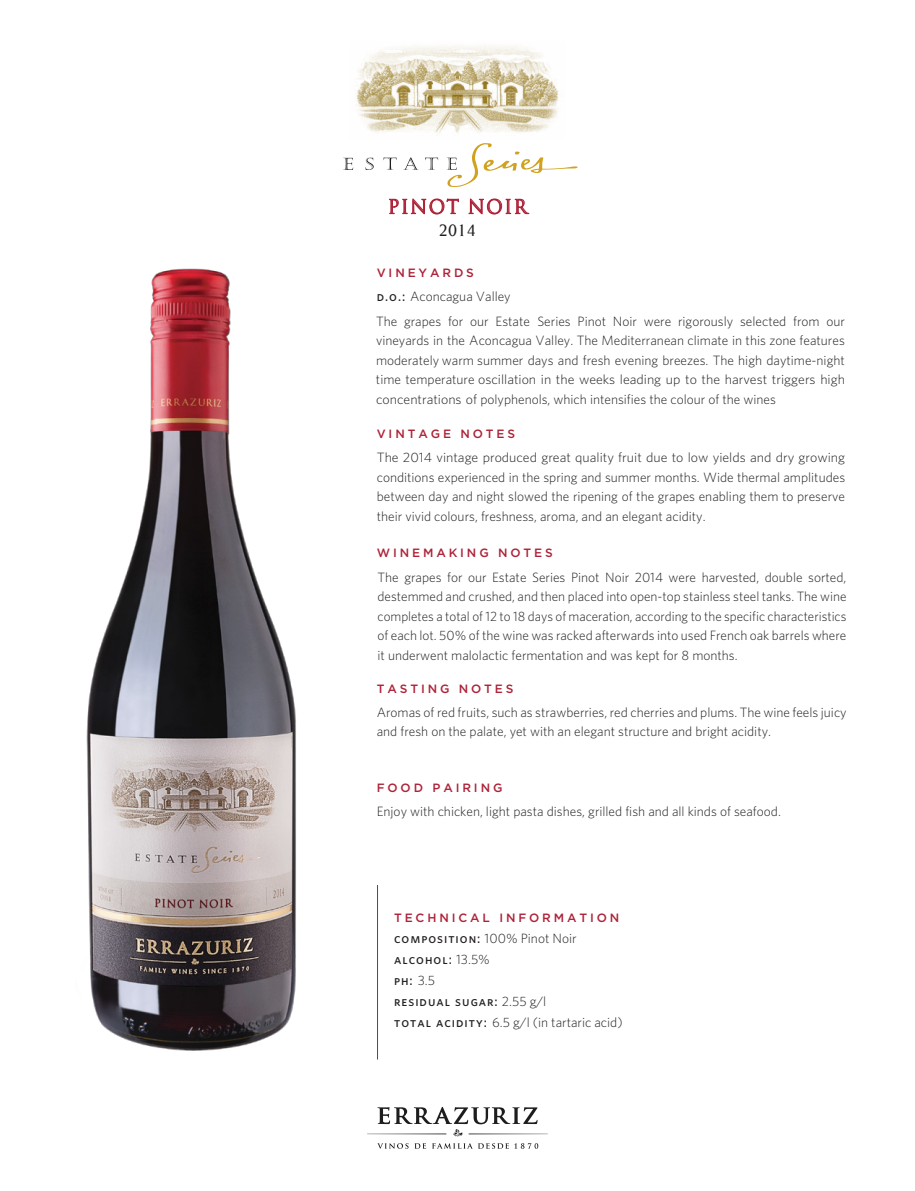
<style>
.page{position:relative;width:915px;height:1191px;background:#fff}
.page>*{position:absolute;margin:0;border:0;box-sizing:border-box;transform-origin:0 0}
.t1{font:18.9px "Trajan Pro";letter-spacing:.08em;color:#ae2238;scale:.95 1}
.t2{font:500 18px "Novarese Std";color:#231f20}
.t3{font:300 13.5px/19.5px "Whitney";color:#231f20;text-align:justify}
.t4{font:13.5px/21px "Whitney Medium SC";letter-spacing:.075em;color:#231f20}
.t5{font:500 12px "Gotham";letter-spacing:.24em;color:#ae2238}
.s1{font-family:"Whitney Medium SC";font-weight:400}
.s2{font-family:"Whitney";font-weight:300}
</style>
<div class="page">
<svg style="left:389px;top:199px;width:69px;height:16px"></svg>
<svg style="left:468px;top:199px;width:61px;height:16px"></svg>
<hr style="left:377px;top:885px;width:1px;height:174px;background:#ae2238">
<img style="left:86px;top:268px;width:210px;height:783px">
<hr style="left:367px;top:1133px;width:79px;height:1px;background:#1d1d1b">
<hr style="left:468px;top:1133px;width:79px;height:1px;background:#1d1d1b">
<svg style="left:377px;top:1106px;width:160px;height:30px"></svg>
<svg style="left:377px;top:1143px;width:31px;height:5px"></svg>
<svg style="left:414px;top:1143px;width:12px;height:5px"></svg>
<svg style="left:432px;top:1143px;width:106px;height:5px"></svg>
<img style="left:355px;top:46px;width:204px;height:90px">
<svg style="left:343px;top:158px;width:10px;height:12px"></svg>
<svg style="left:365px;top:158px;width:8px;height:12px"></svg>
<svg style="left:383px;top:157px;width:13px;height:13px"></svg>
<svg style="left:403px;top:158px;width:15px;height:12px"></svg>
<svg style="left:425px;top:157px;width:13px;height:13px"></svg>
<svg style="left:446px;top:143px;width:131px;height:44px"></svg>
<h1 class="t1" style="left:387px;top:195px;width:148px">PINOT NOIR</h1>
<h2 class="t2" style="left:439px;top:221px;width:38px">2014</h2>
<p class="t5" style="left:376px;top:266px;width:99px">VINEYARDS</p>
<p class="t3" style="left:376px;top:286px;width:135px"><span class="s1">d.o.:</span> Aconcagua Valley</p>
<p class="t3" style="left:376px;top:311px;width:470px">The grapes for our Estate Series Pinot Noir were rigorously selected from our vineyards in the Aconcagua Valley. The Mediterranean climate in this zone features moderately warm summer days and fresh evening breezes. The high daytime-night time temperature oscillation in the weeks leading up to the harvest triggers high concentrations of polyphenols, which intensifies the colour of the wines</p>
<p class="t5" style="left:376px;top:427px;width:140px">VINTAGE NOTES</p>
<p class="t3" style="left:376px;top:448px;width:470px">The 2014 vintage produced great quality fruit due to low yields and dry growing conditions experienced in the spring and summer months. Wide thermal amplitudes between day and night slowed the ripening of the grapes enabling them to preserve their vivid colours, freshness, aroma, and an elegant acidity.</p>
<p class="t5" style="left:376px;top:546px;width:177px">WINEMAKING NOTES</p>
<p class="t3" style="left:377px;top:567px;width:470px">The grapes for our Estate Series Pinot Noir 2014 were harvested, double sorted, destemmed and crushed, and then placed into open-top stainless steel tanks. The wine completes a total of 12 to 18 days of maceration, according to the specific characteristics of each lot. 50% of the wine was racked afterwards into used French oak barrels where it underwent malolactic fermentation and was kept for 8 months.</p>
<p class="t5" style="left:376px;top:682px;width:138px">TASTING NOTES</p>
<p class="t3" style="left:376px;top:702px;width:471px">Aromas of red fruits, such as strawberries, red cherries and plums. The wine feels juicy and fresh on the palate, yet with an elegant structure and bright acidity.</p>
<p class="t5" style="left:376px;top:781px;width:127px">FOOD PAIRING</p>
<p class="t3" style="left:376px;top:801px;width:405px">Enjoy with chicken, light pasta dishes, grilled fish and all kinds of seafood.</p>
<p class="t5" style="left:394px;top:911px;width:227px">TECHNICAL INFORMATION</p>
<p class="t3" style="left:394px;top:928px;width:184px"><span class="s1">composition:</span> 100% Pinot Noir</p>
<p class="t4" style="left:394px;top:949px;width:154px">alcohol: <span class="s2">13.5%<br></span>ph: <span class="s2">3.5<br></span>residual sugar: <span class="s2">2.55 g/l</span></p>
<p class="t3" style="left:394px;top:1012px;width:230px"><span class="s1">total acidity:</span> 6.5 g/l (in tartaric acid)</p>
</div>
